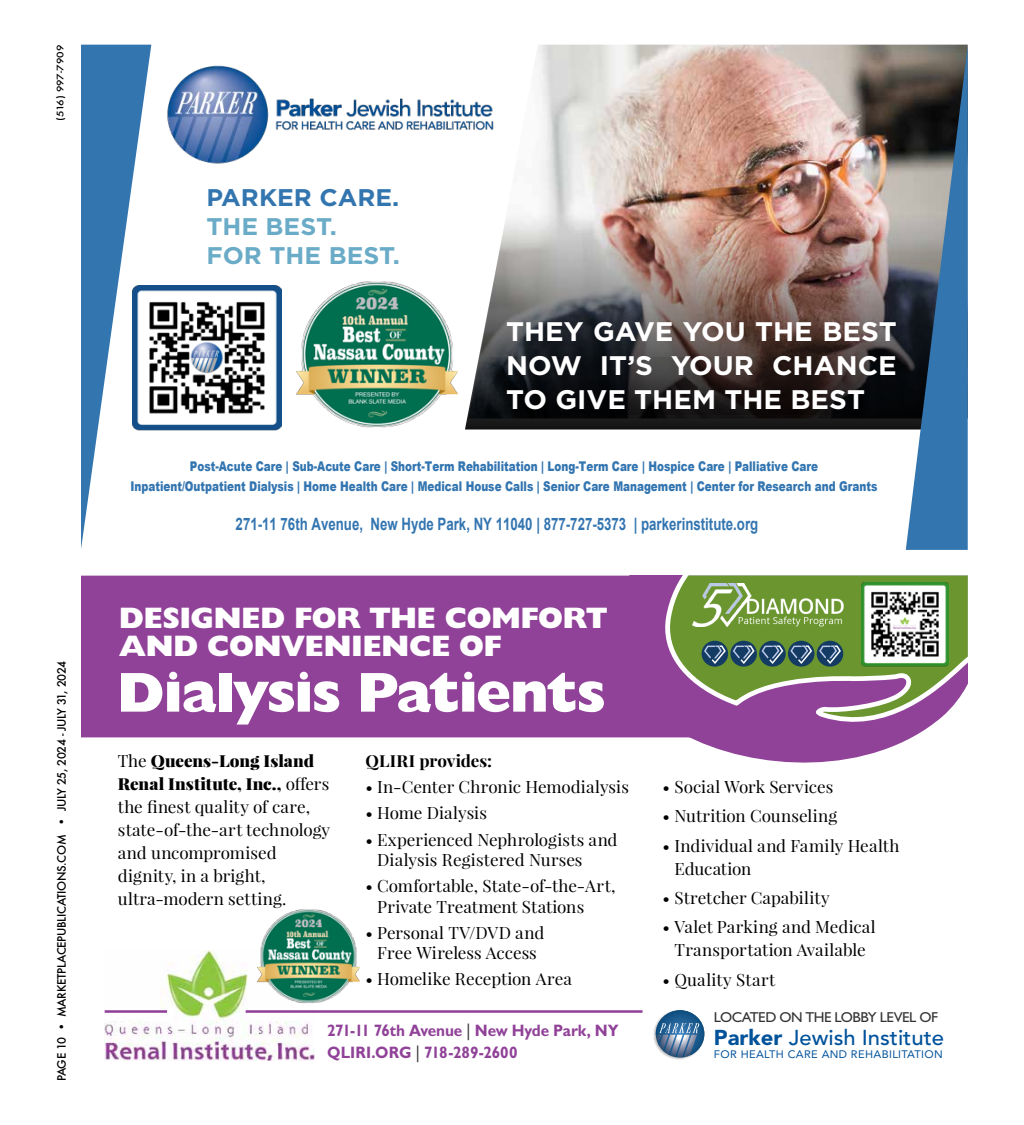
<style>
.page{position:relative;width:1024px;height:1125px;background:#fff}
.page>*{position:absolute;margin:0;border:0;box-sizing:border-box;transform-origin:0 0}
.t1{font:800 56.62px "Gill Sans Std";letter-spacing:-.03em;color:#fff}
.t2{font:800 29.75px/28.4px "Gill Sans Std";letter-spacing:-.03em;color:#fff}
.t3{font:700 26.88px/33.5px "Gotham";color:#fff;text-align:justify}
.t4{font:700 24.12px/28.9px "Gotham";color:#6aabc7}
.t5{font:700 24.12px "Gotham";color:#3275af}
.t6{font:500 21.38px "Avenir LT Std";color:#00529b}
.t7{font:700 17.12px "Arial";color:#3375b0;scale:.78 1}
.t8{font:16.62px/23px "Playfair Display";color:#000}
.t9{font:700 16.62px/21.8px "Gill Sans Std";letter-spacing:-.005em;color:#904198;scale:.93 1}
.t10{font:700 16.62px "Playfair Display";letter-spacing:.005em;color:#000}
.t11{font:16.62px "Playfair Display";letter-spacing:.025em;color:#000}
.t12{font:14.38px "Gill Sans Std";letter-spacing:-.03em;color:#333}
.t13{font:900 13.38px/20.9px "Arial";color:#3375b0;text-align:center;scale:.78 1}
.t14{font:500 11.25px "Futura";letter-spacing:-.03em;color:#000}
.t15{font:10.88px "Avenir LT Std";letter-spacing:.03em;color:#00529b}
.t16{font:500 8.75px "Futura";color:#000;scale:1.2 1}
.s1{font-weight:900}
.s2{font-weight:400;color:#333}
</style>
<div class="page">
<img style="left:537px;top:45px;width:431px;height:169px">
<img style="left:465px;top:214px;width:503px;height:216px">
<svg style="left:81px;top:45px;width:70px;height:504px"></svg>
<svg style="left:906px;top:46px;width:61px;height:504px"></svg>
<div style="left:476px;top:352px;width:396px;height:63px;background:#000;opacity:.75"></div>
<div style="left:489px;top:358px;width:426px;height:66px;background:#000;opacity:.75"></div>
<img style="left:132px;top:285px;width:149px;height:145px">
<img style="left:167px;top:65px;width:327px;height:99px">
<img style="left:296px;top:281px;width:161px;height:147px">
<svg style="left:603px;top:737px;width:310px;height:26px"></svg>
<svg style="left:81px;top:576px;width:887px;height:161px;fill:#904198"></svg>
<img style="left:104px;top:950px;width:211px;height:111px">
<svg style="left:701px;top:641px;width:27px;height:26px"></svg>
<svg style="left:704px;top:645px;width:22px;height:19px"></svg>
<svg style="left:730px;top:641px;width:27px;height:26px"></svg>
<svg style="left:733px;top:645px;width:21px;height:19px"></svg>
<svg style="left:759px;top:641px;width:27px;height:26px"></svg>
<svg style="left:761px;top:645px;width:22px;height:19px"></svg>
<div style="left:788px;top:641px;width:26px;height:26px;background:#143b63;border-radius:50%"></div>
<svg style="left:790px;top:645px;width:22px;height:19px"></svg>
<div style="left:817px;top:641px;width:26px;height:26px;background:#143b63;border-radius:50%"></div>
<svg style="left:819px;top:645px;width:22px;height:19px"></svg>
<img style="left:692px;top:584px;width:153px;height:42px">
<div style="left:653px;top:1010px;width:52px;height:50px;background:#000;opacity:.25"></div>
<svg style="left:656px;top:1010px;width:48px;height:48px"></svg>
<hr style="left:246px;top:1010px;width:396px;height:3px;background:#904198">
<hr style="left:105px;top:1010px;width:62px;height:3px;background:#904198">
<img style="left:862px;top:582px;width:86px;height:84px">
<img style="left:257px;top:909px;width:102px;height:96px">
<p class="t16" style="left:54px;top:121px;width:65px;rotate:-90deg">(516) 997-7909</p>
<p class="t14" style="left:54px;top:1081px;width:422px;rotate:-90deg">PAGE 10 • MARKETPLACEPUBLICATIONS.COM • JULY 25, 2024 - JULY 31, 2024</p>
<h3 class="t5" style="left:206px;top:181px;width:194px">PARKER CARE.</h3>
<h3 class="t4" style="left:206px;top:212px;width:195px">THE BEST.<br>FOR THE BEST.</h3>
<h3 class="t3" style="left:506px;top:315px;width:392px">THEY GAVE YOU THE BEST NOW IT’S YOUR CHANCE TO GIVE THEM THE BEST</h3>
<p class="t13" style="left:131px;top:455px;width:959px">Post-Acute Care | Sub-Acute Care | Short-Term Rehabilitation | Long-Term Care | Hospice Care | Palliative Care<br>Inpatient/Outpatient Dialysis | Home Health Care | Medical House Calls | Senior Care Management | Center for Research and Grants</p>
<p class="t7" style="left:236px;top:512px;width:671px">271-11 76th Avenue, New Hyde Park, NY 11040 | 877-727-5373 | parkerinstitute.org</p>
<h2 class="t2" style="left:119px;top:604px;width:490px">DESIGNED FOR THE COMFORT<br>AND CONVENIENCE OF</h2>
<h1 class="t1" style="left:117px;top:659px;width:490px">Dialysis Patients</h1>
<p class="t8" style="left:118px;top:749px;width:214px">The <span class="s1">Queens-Long Island<br>Renal Institute, Inc.,</span> offers the finest quality of care, state-of-the-art technology and uncompromised dignity, in a bright, ultra-modern setting.</p>
<p class="t10" style="left:365px;top:750px;width:128px">QLIRI provides:</p>
<p class="t8" style="left:365px;top:776px;width:265px">• In-Center Chronic Hemodialysis</p>
<p class="t8" style="left:365px;top:802px;width:123px">• Home Dialysis</p>
<p class="t8" style="left:377px;top:829px;width:242px;line-height:20.4px;text-indent:-12px">• Experienced Nephrologists and<br>Dialysis Registered Nurses</p>
<p class="t8" style="left:377px;top:876px;width:240px;line-height:20.4px;text-indent:-12px">• Comfortable, State-of-the-Art,<br>Private Treatment Stations</p>
<p class="t8" style="left:365px;top:922px;width:180px;line-height:20.4px;text-align:center">• Personal TV/DVD and<br>Free Wireless Access</p>
<p class="t8" style="left:365px;top:968px;width:208px">• Homelike Reception Area</p>
<p class="t9" style="left:327px;top:1020px;width:315px">271-11 76th Avenue <span class="s2">|</span> New Hyde Park, NY<br>QLIRI.ORG <span class="s2">|</span> 718-289-2600</p>
<p class="t8" style="left:662px;top:776px;width:172px">• Social Work Services</p>
<p class="t8" style="left:662px;top:805px;width:176px">• Nutrition Counseling</p>
<p class="t8" style="left:674px;top:834px;width:226px;line-height:23.4px;text-indent:-12px">• Individual and Family Health<br>Education</p>
<p class="t8" style="left:662px;top:886px;width:169px">• Stretcher Capability</p>
<p class="t8" style="left:662px;top:915px;width:215px;line-height:23.4px;text-align:center">• Valet Parking and Medical<br>Transportation Available</p>
<p class="t11" style="left:662px;top:969px;width:114px">• Quality Start</p>
<p class="t12" style="left:714px;top:1009px;width:226px">LOCATED ON THE LOBBY LEVEL OF</p>
<p class="t6" style="left:714px;top:1026px;width:232px"><span class="s1">Parker</span> Jewish Institute</p>
<p class="t15" style="left:714px;top:1048px;width:230px">FOR HEALTH CARE AND REHABILITATION</p>
</div>
